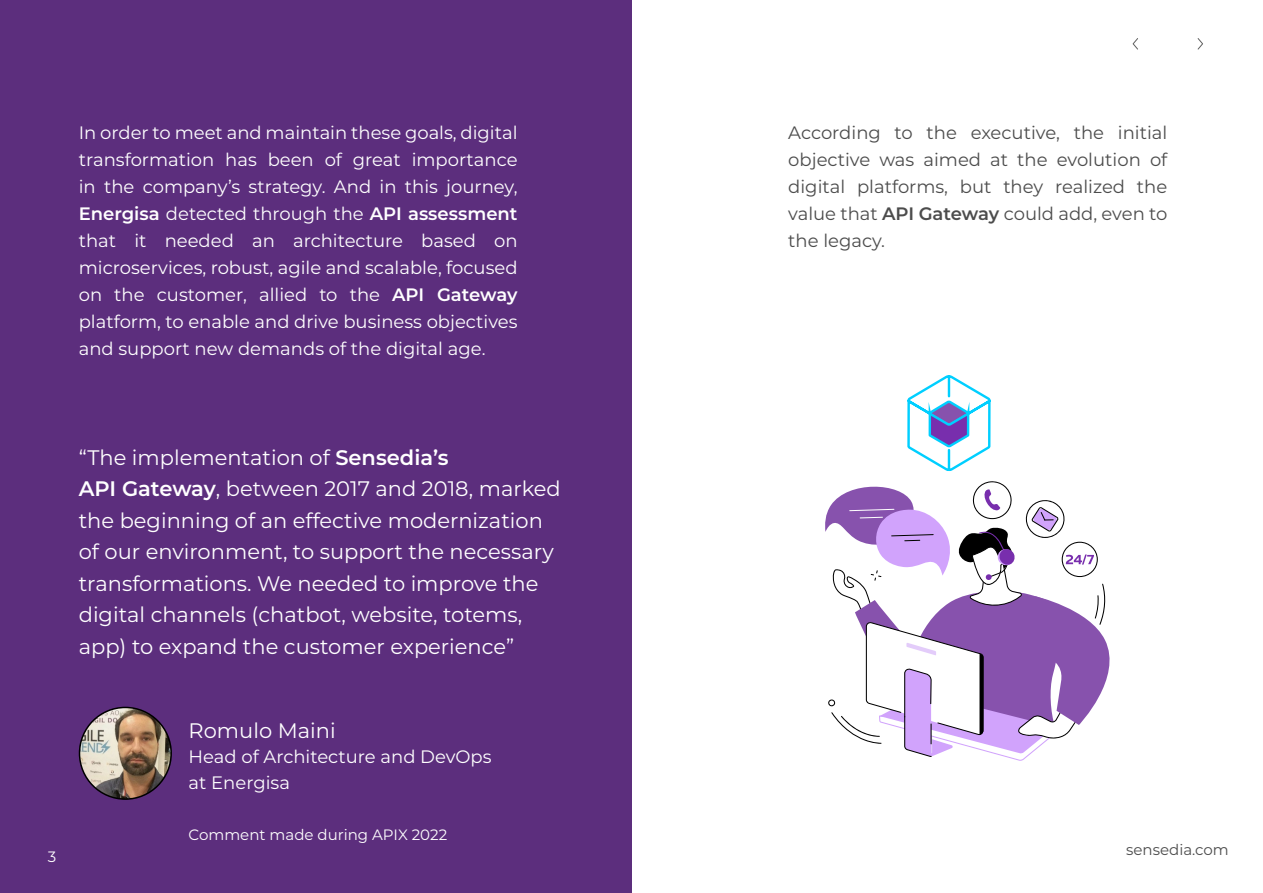
<style>
.page{position:relative;width:1263px;height:893px;background:#fff}
.page>*{position:absolute;margin:0;border:0;box-sizing:border-box;transform-origin:0 0}
.t1{font:21px/31.5px "Montserrat";color:#fff}
.t2{font:18px/27px "Montserrat";color:#fff;text-align:justify}
.t3{font:18px/27px "Montserrat";color:#4c4c4c;text-align:justify}
.t4{font:15px "Montserrat";color:#fff}
.t5{font:15px "Montserrat";color:#4c4c4c}
.s1{font-weight:600}
</style>
<div class="page">
<div style="left:0;top:0;width:631px;height:893px;background:#5c2e7d"></div>
<svg style="left:1197px;top:38px;width:6px;height:12px"></svg>
<svg style="left:1133px;top:38px;width:5px;height:12px"></svg>
<img style="left:80px;top:707px;width:91px;height:92px;border-radius:46px">
<div style="left:79px;top:707px;width:93px;height:93px;border:2px solid #000;border-radius:50%"></div>
<svg style="left:825px;top:481px;width:285px;height:280px"></svg>
<svg style="left:905px;top:375px;width:87px;height:386px"></svg>
<svg style="left:926px;top:398px;width:45px;height:52px"></svg>
<p class="t2" style="left:79px;top:119px;width:440px">In order to meet and maintain these goals, digital transformation has been of great importance in the company’s strategy. And in this journey, <span class="s1">Energisa</span> detected through the <span class="s1">API assessment </span>that it needed an architecture based on microservices, robust, agile and scalable, focused on the customer, allied to the <span class="s1">API Gateway </span>platform, to enable and drive business objectives and support new demands of the digital age.</p>
<p class="t1" style="left:79px;top:441px;width:484px">“The implementation of <span class="s1">Sensedia’s<br>API Gateway</span>, between 2017 and 2018, marked the beginning of an effective modernization of our environment, to support the necessary transformations. We needed to improve the digital channels (chatbot, website, totems, app) to expand the customer experience”</p>
<p class="t4" style="left:48px;top:846px;width:10px">3</p>
<p class="t1" style="left:189px;top:713px;width:149px">Romulo Maini</p>
<p class="t2" style="left:189px;top:743px;width:304px;line-height:25.5px">Head of Architecture and DevOps at Energisa</p>
<p class="t4" style="left:189px;top:824px;width:260px">Comment made during APIX 2022</p>
<p class="t3" style="left:788px;top:119px;width:381px">According to the executive, the initial objective was aimed at the evolution of digital platforms, but they realized the value that <span class="s1">API Gateway</span> could add, even to the legacy.</p>
<p class="t5" style="left:1126px;top:839px;width:104px">sensedia.com</p>
</div>
